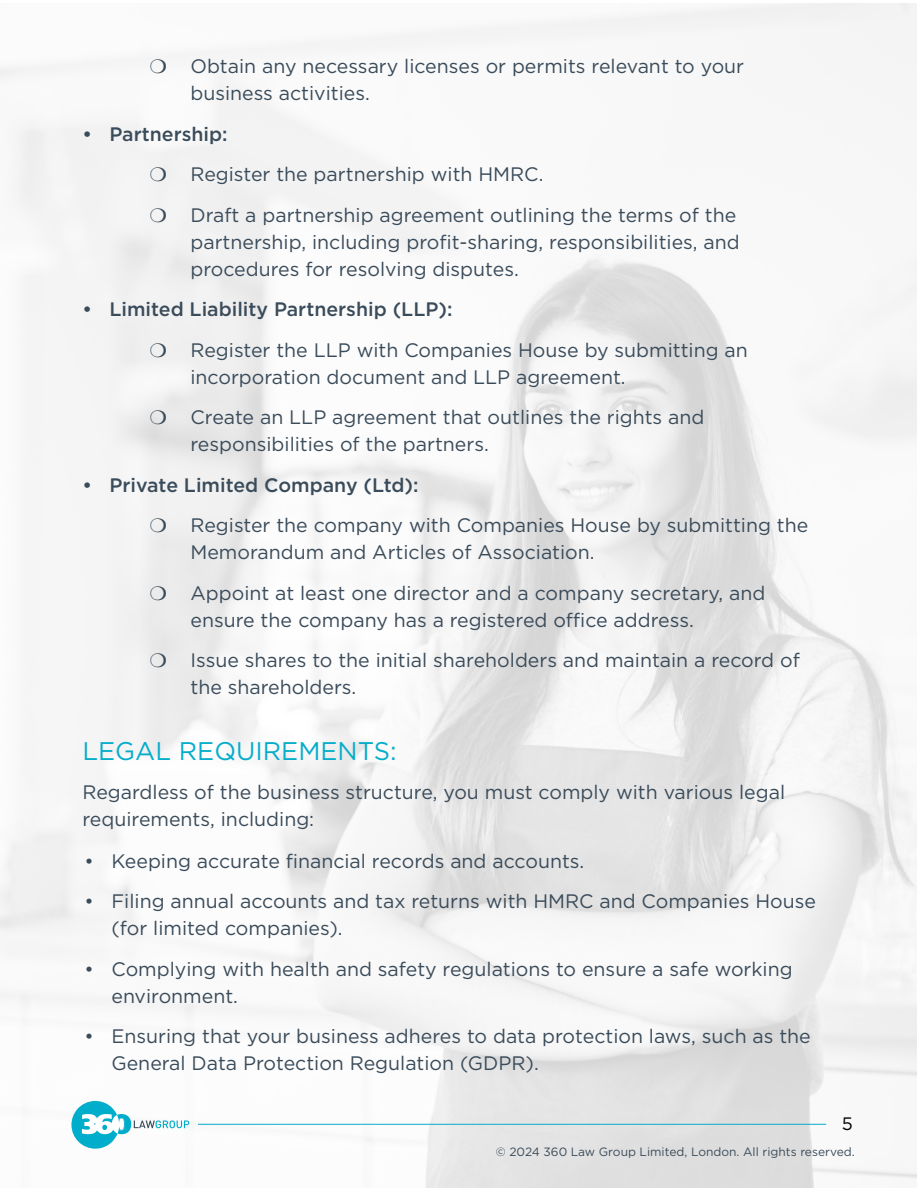
<style>
.page{position:relative;width:918px;height:1188px;background:#fff}
.page>*{position:absolute;margin:0;border:0;box-sizing:border-box;transform-origin:0 0}
.t1{font:25.5px "Gotham";color:#06adcb}
.t2{font:19.5px/27px "Gotham";color:#3a4b5a}
.t3{font:500 19.5px "Gotham";color:#3a4b5a}
.t4{font:18px "Gotham";color:#000}
.t5{font:12px "Gotham";color:#3a4b5a}
</style>
<div class="page">
<img style="left:0;top:3px;width:917px;height:1185px">
<svg style="left:71px;top:1101px;width:118px;height:48px"></svg>
<hr style="left:198px;top:1124px;width:628px;height:1px;background:#06adcb">
<svg style="left:151px;top:59px;width:15px;height:14px"></svg>
<svg style="left:151px;top:167px;width:15px;height:14px"></svg>
<svg style="left:151px;top:208px;width:15px;height:14px"></svg>
<svg style="left:151px;top:343px;width:15px;height:14px"></svg>
<svg style="left:151px;top:410px;width:15px;height:14px"></svg>
<svg style="left:151px;top:518px;width:15px;height:14px"></svg>
<svg style="left:151px;top:586px;width:15px;height:14px"></svg>
<svg style="left:151px;top:653px;width:15px;height:14px"></svg>
<p class="t2" style="left:190px;top:52px;width:555px">Obtain any necessary licenses or permits relevant to your business activities.</p>
<p class="t3" style="left:82px;top:121px;width:147px">• Partnership:</p>
<p class="t2" style="left:190px;top:153px;width:547px;line-height:40.5px">Register the partnership with HMRC.<br>Draft a partnership agreement outlining the terms of the</p>
<p class="t2" style="left:190px;top:228px;width:551px">partnership, including profit-sharing, responsibilities, and procedures for resolving disputes.</p>
<p class="t3" style="left:82px;top:296px;width:372px">• Limited Liability Partnership (LLP):</p>
<p class="t2" style="left:190px;top:336px;width:559px">Register the LLP with Companies House by submitting an incorporation document and LLP agreement.</p>
<p class="t2" style="left:190px;top:403px;width:515px">Create an LLP agreement that outlines the rights and responsibilities of the partners.</p>
<p class="t3" style="left:82px;top:472px;width:338px">• Private Limited Company (Ltd):</p>
<p class="t2" style="left:190px;top:511px;width:619px">Register the company with Companies House by submitting the<br>Memorandum and Articles of Association.</p>
<p class="t2" style="left:190px;top:579px;width:576px">Appoint at least one director and a company secretary, and ensure the company has a registered office address.</p>
<p class="t2" style="left:190px;top:646px;width:611px">Issue shares to the initial shareholders and maintain a record of the shareholders.</p>
<h1 class="t1" style="left:82px;top:734px;width:316px">LEGAL REQUIREMENTS:</h1>
<p class="t2" style="left:82px;top:778px;width:704px">Regardless of the business structure, you must comply with various legal requirements, including:</p>
<p class="t2" style="left:84px;top:847px;width:501px">• Keeping accurate financial records and accounts.</p>
<p class="t2" style="left:111px;top:887px;width:706px;text-indent:-27px">• Filing annual accounts and tax returns with HMRC and Companies House (for limited companies).</p>
<p class="t2" style="left:111px;top:955px;width:683px;text-indent:-27px">• Complying with health and safety regulations to ensure a safe working environment.</p>
<p class="t2" style="left:111px;top:1022px;width:701px;text-indent:-27px">• Ensuring that your business adheres to data protection laws, such as the<br>General Data Protection Regulation (GDPR).</p>
<p class="t4" style="left:842px;top:1112px;width:13px">5</p>
<p class="t5" style="left:496px;top:1144px;width:360px">© 2024 360 Law Group Limited, London. All rights reserved.</p>
</div>
